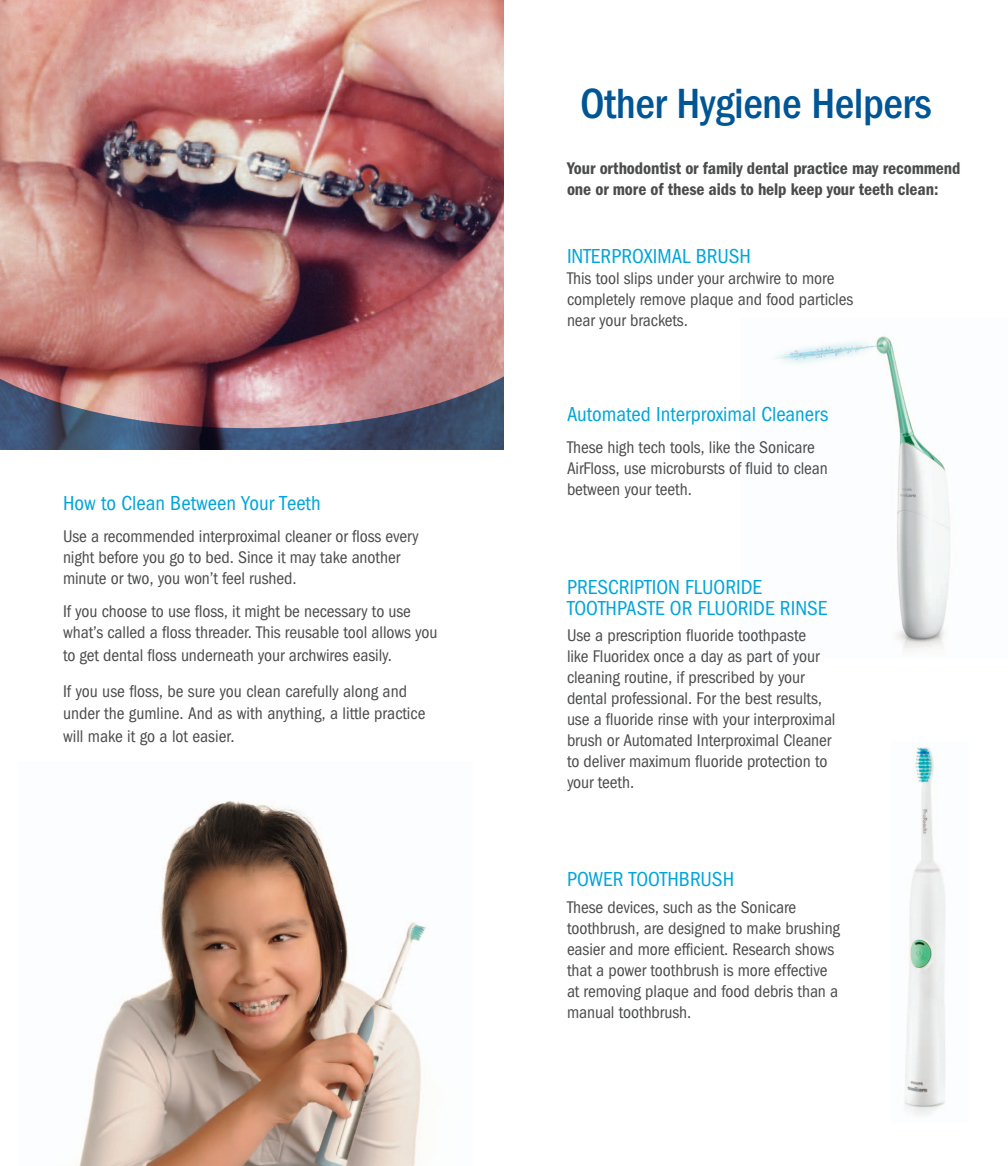
<style>
.page{position:relative;width:1008px;height:1166px;background:#fff}
.page>*{position:absolute;margin:0;border:0;box-sizing:border-box;transform-origin:0 0}
.t1{font:500 condensed 43.75px "Franklin Gothic";letter-spacing:-.01em;color:#005595}
.t2{font:condensed 21px/21px "Franklin Gothic";color:#00a5d9}
.t3{font:condensed 17.5px/21px "Franklin Gothic";letter-spacing:-.005em;color:#4b4c4d}
.t4{font:600 condensed 17.5px/21px "Franklin Gothic";letter-spacing:-.005em;color:#4b4c4d}
</style>
<div class="page">
<img style="left:773px;top:336px;width:178px;height:314px">
<img style="left:0;top:0;width:504px;height:369px">
<img style="left:79px;top:801px;width:348px;height:365px">
<svg style="left:0;top:369px;width:504px;height:81px;background:#866e7d"></svg>
<img style="left:904px;top:747px;width:42px;height:368px">
<p class="t2" style="left:63px;top:492px;width:259px">How to Clean Between Your Teeth</p>
<p class="t3" style="left:63px;top:525px;width:357px">Use a recommended interproximal cleaner or floss every night before you go to bed. Since it may take another minute or two, you won’t feel rushed.</p>
<p class="t3" style="left:63px;top:601px;width:376px">If you choose to use floss, it might be necessary to use what’s called a floss threader. This reusable tool allows you</p>
<p class="t3" style="left:63px;top:638px;width:346px;line-height:35.4px">to get dental floss underneath your archwires easily.<br>If you use floss, be sure you clean carefully along and</p>
<p class="t3" style="left:63px;top:702px;width:364px;line-height:22.8px">under the gumline. And as with anything, a little practice will make it go a lot easier.</p>
<h1 class="t1" style="left:580px;top:79px;width:353px">Other Hygiene Helpers</h1>
<p class="t4" style="left:567px;top:158px;width:395px">Your orthodontist or family dental practice may recommend one or more of these aids to help keep your teeth clean:</p>
<p class="t2" style="left:567px;top:246px;width:186px">INTERPROXIMAL BRUSH</p>
<p class="t3" style="left:567px;top:268px;width:288px">This tool slips under your archwire to more completely remove plaque and food particles near your brackets.</p>
<p class="t2" style="left:567px;top:403px;width:263px">Automated Interproximal Cleaners</p>
<p class="t3" style="left:567px;top:436px;width:262px">These high tech tools, like the Sonicare<br>AirFloss, use microbursts of fluid to clean between your teeth.</p>
<p class="t2" style="left:567px;top:576px;width:262px">PRESCRIPTION FLUORIDE<br>TOOTHPASTE OR FLUORIDE RINSE</p>
<p class="t3" style="left:567px;top:625px;width:270px">Use a prescription fluoride toothpaste<br>like Fluoridex once a day as part of your cleaning routine, if prescribed by your dental professional. For the best results, use a fluoride rinse with your interproximal brush or Automated Interproximal Cleaner to deliver maximum fluoride protection to your teeth.</p>
<p class="t2" style="left:567px;top:869px;width:169px">POWER TOOTHBRUSH</p>
<p class="t3" style="left:567px;top:896px;width:275px">These devices, such as the Sonicare toothbrush, are designed to make brushing easier and more efficient. Research shows that a power toothbrush is more effective at removing plaque and food debris than a manual toothbrush.</p>
</div>
